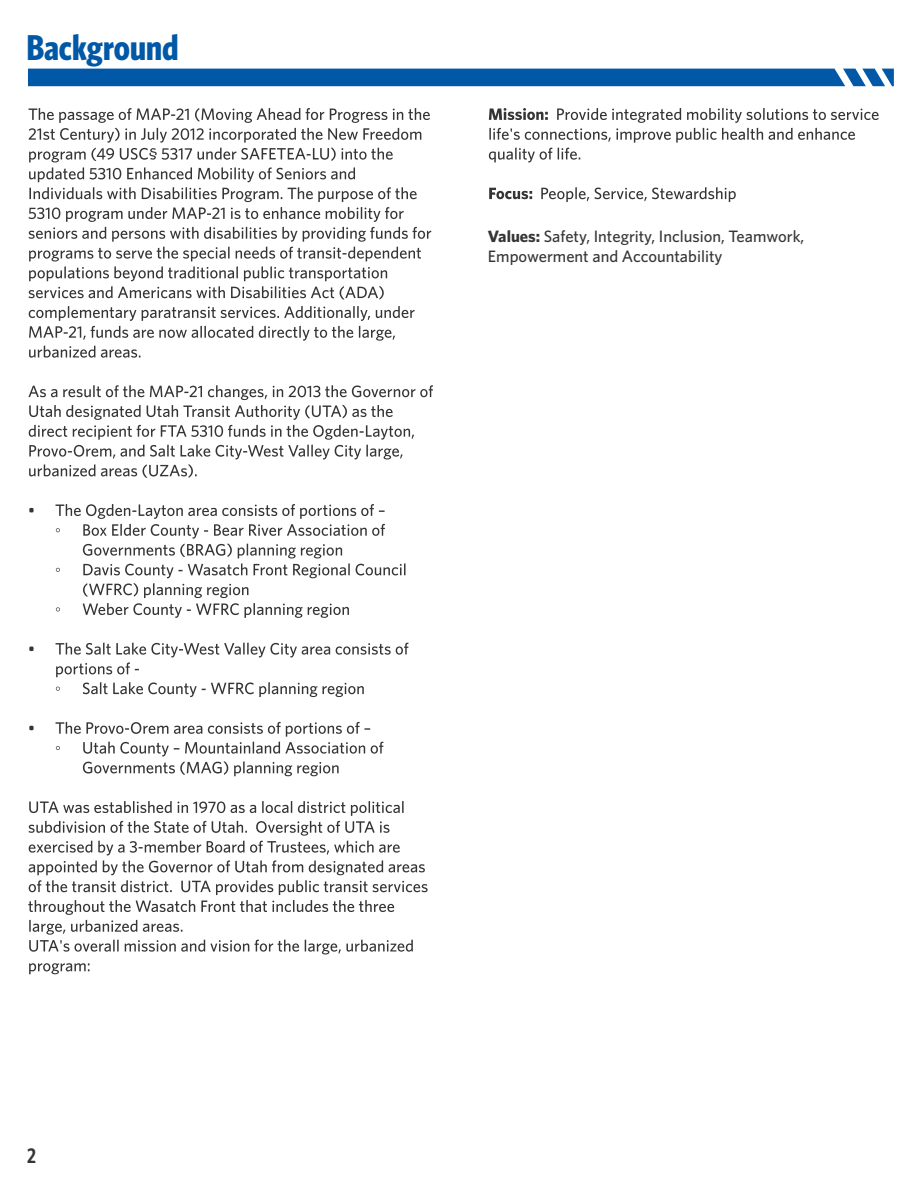
<style>
.page{position:relative;width:918px;height:1188px;background:#fff}
.page>*{position:absolute;margin:0;border:0;box-sizing:border-box;transform-origin:0 0}
.t1{font:700 36px "Whitney Condensed";color:#0058a6}
.t2{font:600 21px "Whitney Condensed";color:#373435}
.t3{font:500 16.5px/19.8px "Whitney";color:#373435}
.s1{font-weight:700}
</style>
<div class="page">
<svg style="left:29px;top:108px;width:402px;height:192px"></svg>
<svg style="left:29px;top:306px;width:386px;height:52px"></svg>
<svg style="left:28px;top:385px;width:405px;height:50px"></svg>
<svg style="left:29px;top:405px;width:385px;height:40px"></svg>
<svg style="left:29px;top:445px;width:374px;height:79px"></svg>
<svg style="left:29px;top:524px;width:384px;height:450px"></svg>
<svg style="left:29px;top:547px;width:375px;height:274px"></svg>
<svg style="left:28px;top:821px;width:400px;height:114px"></svg>
<svg style="left:489px;top:108px;width:390px;height:94px"></svg>
<div style="left:28px;top:69px;width:866px;height:17px;background:#0058a6"></div>
<h1 class="t1" style="left:26px;top:32px;width:153px">Background</h1>
<p class="t3" style="left:488px;top:227px;width:318px"><span class="s1">Values:</span> Safety, Integrity, Inclusion, Teamwork,<br>Empowerment and Accountability</p>
<p class="t2" style="left:27px;top:1146px;width:10px">2</p>
</div>
